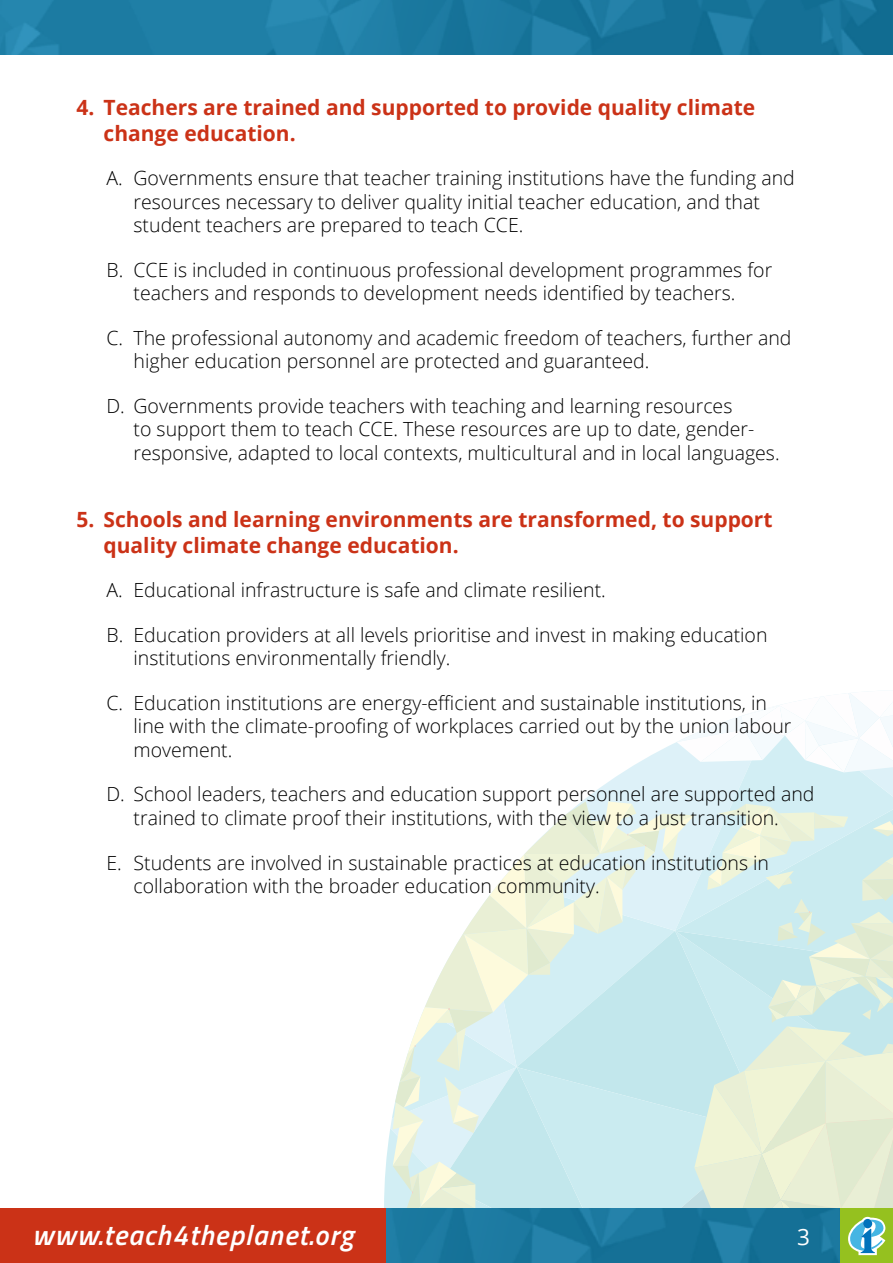
<style>
.page{position:relative;width:893px;height:1263px;background:#fff}
.page>*{position:absolute;margin:0;border:0;box-sizing:border-box;transform-origin:0 0}
.t1{font:italic 600 28.35px "Titillium";letter-spacing:.04em;color:#fff}
.t2{font:22.5px "Open Sans";color:#fff}
.t3{font:700 21px/25.2px "Open Sans";color:#cb3217}
.t4{font:300 19.5px/23.4px "Open Sans";color:#000}
</style>
<div class="page">
<svg style="left:0;top:0;width:893px;height:54px;background:#1c7aa1"></svg>
<div style="left:0;top:1209px;width:385px;height:54px;background:#cb3217"></div>
<svg style="left:384px;top:693px;width:509px;height:570px"></svg>
<p class="t3" style="left:104px;top:95px;width:653px;text-indent:-27px">4. Teachers are trained and supported to provide quality climate change education.</p>
<p class="t4" style="left:134px;top:166px;width:663px;text-indent:-27px">A. Governments ensure that teacher training institutions have the funding and resources necessary to deliver quality initial teacher education, and that student teachers are prepared to teach CCE.</p>
<p class="t4" style="left:107px;top:257px;width:667px;text-align:center">B. CCE is included in continuous professional development programmes for teachers and responds to development needs identified by teachers.</p>
<p class="t4" style="left:134px;top:325px;width:659px;text-indent:-27px">C. The professional autonomy and academic freedom of teachers, further and higher education personnel are protected and guaranteed.</p>
<p class="t4" style="left:134px;top:394px;width:648px;text-indent:-27px">D. Governments provide teachers with teaching and learning resources<br>to support them to teach CCE. These resources are up to date, gender&shy;responsive, adapted to local contexts, multicultural and in local languages.</p>
<p class="t3" style="left:104px;top:507px;width:671px;text-indent:-27px">5. Schools and learning environments are transformed, to support quality climate change education.</p>
<p class="t4" style="left:107px;top:578px;width:501px">A. Educational infrastructure is safe and climate resilient.</p>
<p class="t4" style="left:134px;top:623px;width:635px;text-indent:-27px">B. Education providers at all levels prioritise and invest in making education institutions environmentally friendly.</p>
<p class="t4" style="left:134px;top:691px;width:659px;text-indent:-27px">C. Education institutions are energy-efficient and sustainable institutions, in line with the climate-proofing of workplaces carried out by the union labour movement.</p>
<p class="t4" style="left:107px;top:782px;width:709px;text-align:center">D. School leaders, teachers and education support personnel are supported and trained to climate proof their institutions, with the view to a just transition.</p>
<p class="t4" style="left:134px;top:850px;width:637px;text-indent:-27px">E. Students are involved in sustainable practices at education institutions in collaboration with the broader education community.</p>
<h1 class="t1" style="left:32px;top:1214px;width:323px">www.teach4theplanet.org</h1>
<p class="t2" style="left:797px;top:1221px;width:14px">3</p>
</div>
